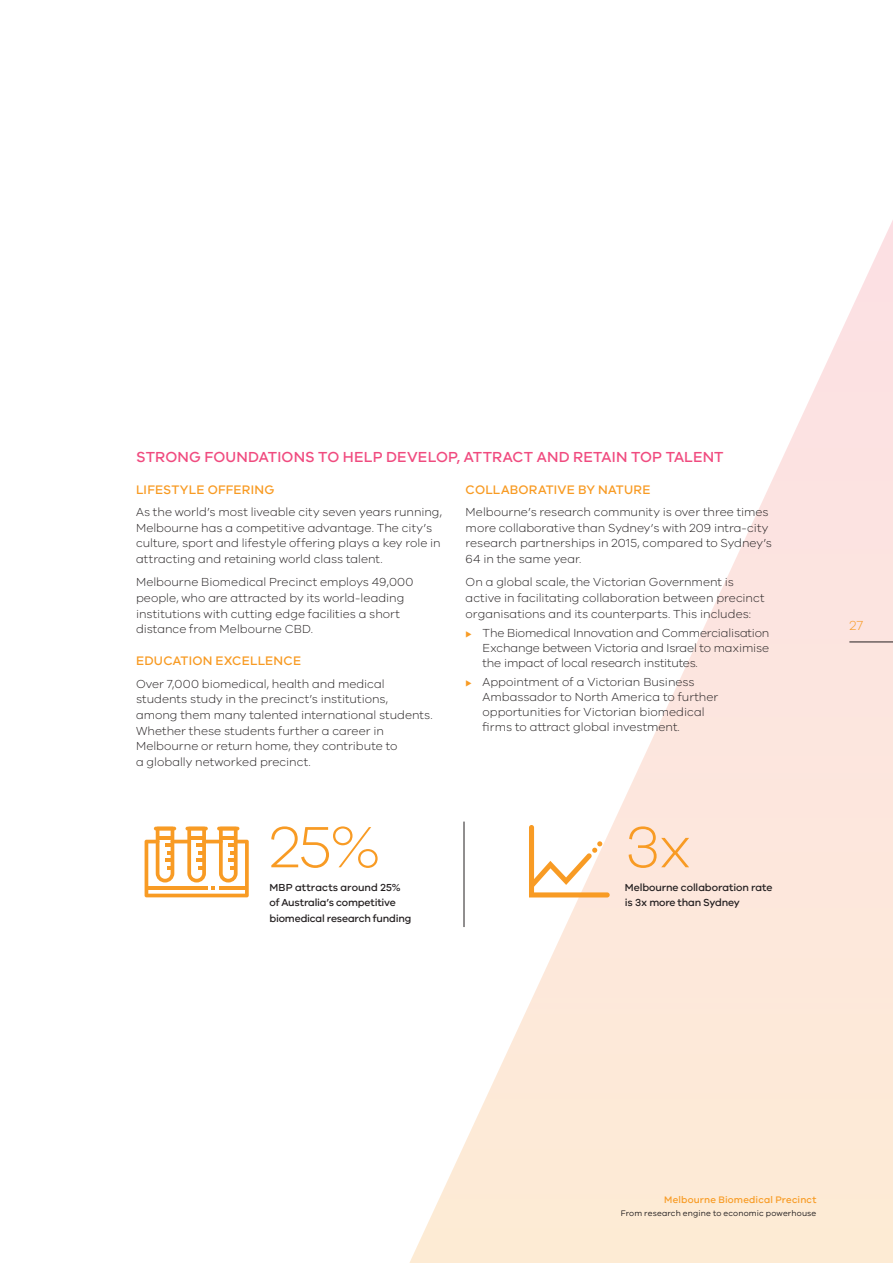
<style>
.page{position:relative;width:893px;height:1263px;background:#fff}
.page>*{position:absolute;margin:0;border:0;box-sizing:border-box;transform-origin:0 0}
.t1{font:300 60px "VIC";color:#f89b24}
.t2{font:500 15px "VIC";letter-spacing:.015em;color:#f04b7f}
.t3{font:300 13.5px "VIC";color:#f89b24}
.t4{font:500 12.75px "VIC";letter-spacing:.015em;color:#f89b24}
.t5{font:300 12px/15.6px "VIC";color:#231f20}
.t6{font:500 10.5px/15.6px "VIC";letter-spacing:-.015em;color:#231f20}
.t7{font:500 9.75px "VIC";letter-spacing:.015em;color:#f89b24}
.t8{font:8.25px "VIC";letter-spacing:.015em;color:#231f20}
.s1{color:#f89b24}
</style>
<div class="page">
<svg style="left:409px;top:220px;width:484px;height:1043px"></svg>
<svg style="left:529px;top:825px;width:81px;height:72px"></svg>
<hr style="left:464px;top:821px;width:1px;height:106px;background:#231f20">
<svg style="left:145px;top:827px;width:104px;height:70px"></svg>
<hr style="left:146px;top:886px;width:62px;height:4px;background:#f89b24">
<hr style="left:849px;top:642px;width:44px;height:1px;background:#231f20">
<p class="t2" style="left:136px;top:448px;width:589px">STRONG FOUNDATIONS TO HELP DEVELOP, ATTRACT AND RETAIN TOP TALENT</p>
<p class="t4" style="left:136px;top:482px;width:140px">LIFESTYLE OFFERING</p>
<p class="t5" style="left:136px;top:504px;width:307px">As the world’s most liveable city seven years running, Melbourne has a competitive advantage. The city’s culture, sport and lifestyle offering plays a key role in attracting and retaining world class talent.</p>
<p class="t5" style="left:136px;top:574px;width:279px">Melbourne Biomedical Precinct employs 49,000 people, who are attracted by its world-leading institutions with cutting edge facilities a short distance from Melbourne CBD.</p>
<p class="t4" style="left:136px;top:653px;width:167px">EDUCATION EXCELLENCE</p>
<p class="t5" style="left:136px;top:676px;width:298px">Over 7,000 biomedical, health and medical students study in the precinct’s institutions,<br>among them many talented international students.<br>Whether these students further a career in Melbourne or return home, they contribute to<br>a globally networked precinct.</p>
<p class="t4" style="left:466px;top:482px;width:186px">COLLABORATIVE BY NATURE</p>
<p class="t5" style="left:466px;top:504px;width:308px">Melbourne’s research community is over three times more collaborative than Sydney’s with 209 intra-city research partnerships in 2015, compared to Sydney’s 64 in the same year.</p>
<p class="t5" style="left:466px;top:574px;width:300px">On a global scale, the Victorian Government is active in facilitating collaboration between precinct organisations and its counterparts. This includes:</p>
<p class="t5" style="left:483px;top:625px;width:288px;line-height:15px;text-align:justify;text-indent:-17px"><span class="s1">◆</span> The Biomedical Innovation and Commercialisation Exchange between Victoria and Israel to maximise the impact of local research institutes.</p>
<p class="t5" style="left:483px;top:674px;width:237px;line-height:15px;text-indent:-17px"><span class="s1">◆</span> Appointment of a Victorian Business Ambassador to North America to further opportunities for Victorian biomedical firms to attract global investment.</p>
<h1 class="t1" style="left:269px;top:811px;width:113px">25%</h1>
<p class="t6" style="left:269px;top:879px;width:143px">MBP attracts around 25% of Australia’s competitive biomedical research funding</p>
<h1 class="t1" style="left:625px;top:811px;width:69px">3x</h1>
<p class="t6" style="left:625px;top:879px;width:149px">Melbourne collaboration rate is 3x more than Sydney</p>
<p class="t3" style="left:849px;top:617px;width:15px">27</p>
<p class="t7" style="left:664px;top:1194px;width:154px">Melbourne Biomedical Precinct</p>
<p class="t8" style="left:621px;top:1208px;width:197px">From research engine to economic powerhouse</p>
</div>
